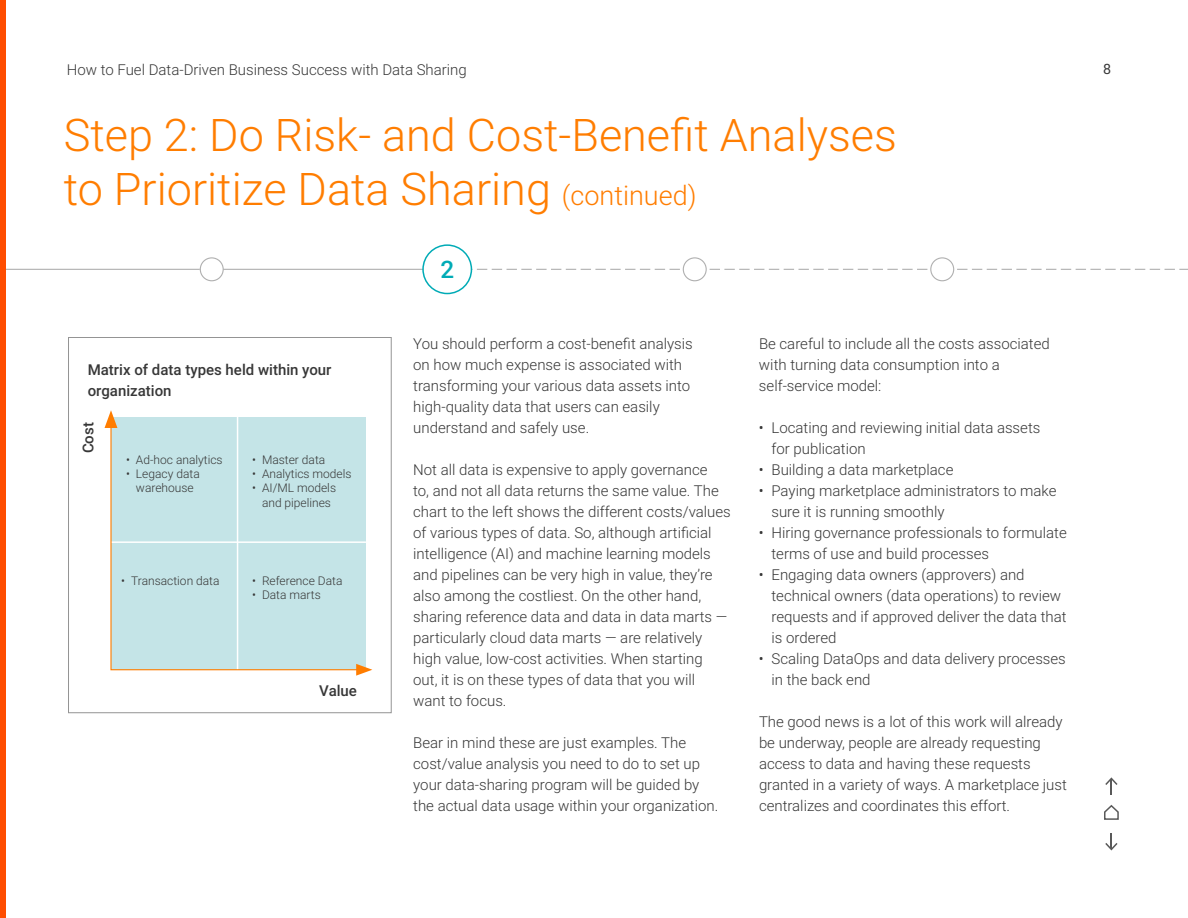
<style>
.page{position:relative;width:1188px;height:918px;background:#fff}
.page>*{position:absolute;margin:0;border:0;box-sizing:border-box;transform-origin:0 0}
.t1{font:300 45px/54px "Roboto";color:#ff7d00}
.t2{font:500 24.15px "Roboto";color:#00abb6}
.t3{font:300 15px/21px "Roboto";color:#373737}
.t4{font:500 15px/21px "Roboto";color:#373737}
.t5{font:14.25px "Roboto";color:#373737}
.t6{font:300 12px/14.4px "Roboto";color:#373737;text-align:center}
.s1{font-size:27px}
</style>
<div class="page">
<hr style="left:200px;top:269px;width:247px;height:1px;background:#b0b0b0">
<svg style="left:472px;top:269px;width:716px;height:1px"></svg>
<hr style="left:3px;top:269px;width:197px;height:1px;background:#b0b0b0">
<div style="left:200px;top:258px;width:23px;height:23px;background:#fff;border-radius:50%"></div>
<div style="left:200px;top:257px;width:24px;height:24px;border:1px solid #b0b0b0;border-radius:50%"></div>
<div style="left:683px;top:258px;width:23px;height:23px;background:#fff;border-radius:50%"></div>
<div style="left:683px;top:257px;width:24px;height:24px;border:1px solid #b0b0b0;border-radius:50%"></div>
<div style="left:931px;top:258px;width:23px;height:23px;background:#fff;border-radius:50%"></div>
<div style="left:930px;top:257px;width:24px;height:24px;border:1px solid #b0b0b0;border-radius:50%"></div>
<div style="left:423px;top:245px;width:48px;height:49px;background:#fff;border-radius:50%"></div>
<div style="left:422px;top:244px;width:50px;height:50px;border:2px solid #00abb6;border-radius:50%"></div>
<div style="left:0;top:0;width:5px;height:918px;background:#ff4d00"></div>
<svg style="left:1105px;top:777px;width:13px;height:18px"></svg>
<svg style="left:1105px;top:833px;width:13px;height:18px"></svg>
<svg style="left:1104px;top:805px;width:15px;height:15px"></svg>
<div style="left:68px;top:337px;width:323px;height:376px;border:1px solid #949494"></div>
<div style="left:111px;top:417px;width:255px;height:253px;background:#c4e4e7"></div>
<hr style="left:237px;top:410px;width:1px;height:260px;background:#fff">
<hr style="left:111px;top:541px;width:255px;height:2px;background:#fff">
<svg style="left:110px;top:425px;width:249px;height:246px"></svg>
<svg style="left:105px;top:410px;width:12px;height:18px"></svg>
<svg style="left:356px;top:664px;width:16px;height:12px"></svg>
<p class="t3" style="left:67px;top:59px;width:402px">How to Fuel Data-Driven Business Success with Data Sharing</p>
<p class="t5" style="left:1103px;top:59px;width:10px">8</p>
<h1 class="t1" style="left:64px;top:106px;width:835px">Step 2: Do Risk- and Cost-Benefit Analyses to Prioritize Data Sharing <span class="s1">(continued)</span></h1>
<p class="t4" style="left:88px;top:359px;width:245px">Matrix of data types held within your organization</p>
<p class="t4" style="left:77px;top:453px;width:33px;rotate:-90deg">Cost</p>
<p class="t6" style="left:126px;top:452px;width:98px">• Ad-hoc analytics</p>
<p class="t6" style="left:126px;top:466px;width:75px">• Legacy data warehouse</p>
<p class="t6" style="left:121px;top:573px;width:100px">• Transaction data</p>
<p class="t6" style="left:252px;top:452px;width:75px">• Master data</p>
<p class="t6" style="left:252px;top:466px;width:101px">• Analytics models</p>
<p class="t6" style="left:252px;top:480px;width:86px">• AI/ML models and pipelines</p>
<p class="t6" style="left:252px;top:573px;width:92px">• Reference Data</p>
<p class="t6" style="left:252px;top:587px;width:70px">• Data marts</p>
<p class="t4" style="left:319px;top:679px;width:39px">Value</p>
<h2 class="t2" style="left:440px;top:253px;width:15px">2</h2>
<p class="t3" style="left:413px;top:332px;width:281px">You should perform a cost-benefit analysis on how much expense is associated with transforming your various data assets into high-quality data that users can easily understand and safely use.</p>
<p class="t3" style="left:413px;top:458px;width:319px">Not all data is expensive to apply governance<br>to, and not all data returns the same value. The chart to the left shows the different costs/values of various types of data. So, although artificial intelligence (AI) and machine learning models and pipelines can be very high in value, they’re also among the costliest. On the other hand, sharing reference data and data in data marts — particularly cloud data marts — are relatively high value, low-cost activities. When starting out, it is on these types of data that you will want to focus.</p>
<p class="t3" style="left:413px;top:731px;width:307px">Bear in mind these are just examples. The cost/value analysis you need to do to set up your data-sharing program will be guided by the actual data usage within your organization.</p>
<p class="t3" style="left:759px;top:332px;width:292px">Be careful to include all the costs associated with turning data consumption into a self-service model:</p>
<p class="t3" style="left:771px;top:416px;width:270px;text-indent:-12px">• Locating and reviewing initial data assets for publication</p>
<p class="t3" style="left:759px;top:458px;width:196px">• Building a data marketplace</p>
<p class="t3" style="left:771px;top:479px;width:286px;text-indent:-12px">• Paying marketplace administrators to make sure it is running smoothly</p>
<p class="t3" style="left:771px;top:521px;width:297px;text-indent:-12px">• Hiring governance professionals to formulate terms of use and build processes</p>
<p class="t3" style="left:771px;top:563px;width:297px;text-indent:-12px">• Engaging data owners (approvers) and technical owners (data operations) to review requests and if approved deliver the data that is ordered</p>
<p class="t3" style="left:771px;top:647px;width:296px;text-indent:-12px">• Scaling DataOps and data delivery processes in the back end</p>
<p class="t3" style="left:759px;top:710px;width:309px">The good news is a lot of this work will already be underway, people are already requesting access to data and having these requests granted in a variety of ways. A marketplace just centralizes and coordinates this effort.</p>
</div>
